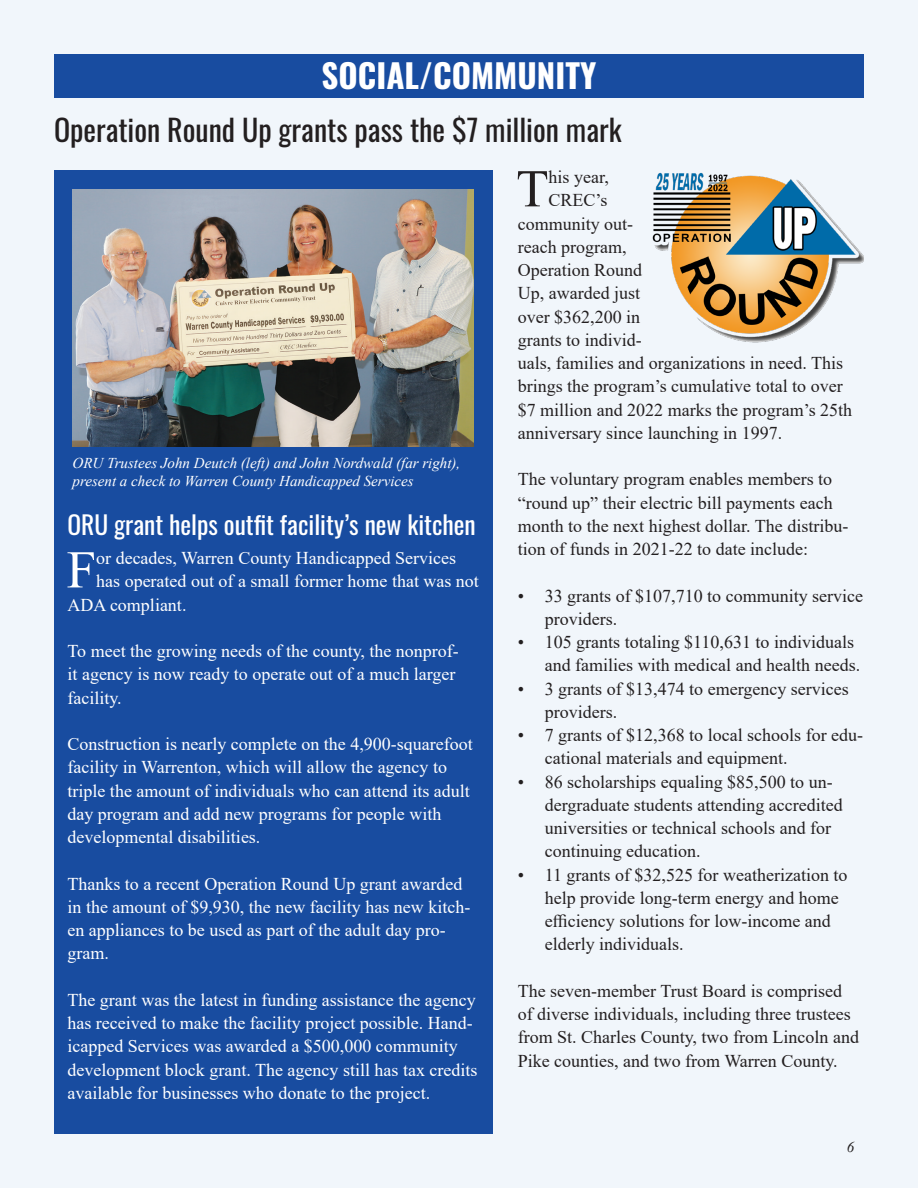
<style>
.page{position:relative;width:918px;height:1188px;background:#f1f6fb}
.page>*{position:absolute;margin:0;border:0;box-sizing:border-box;transform-origin:0 0}
.t1{font:53.1px "Times New Roman";color:#231f20}
.t2{font:53.1px "Times New Roman";color:#fff}
.t3{font:700 33px "Oswald";color:#fff}
.t4{font:30px "Oswald";color:#231f20}
.t5{font:25.5px "Oswald";color:#fff}
.t6{font:18px/23.2px "Times New Roman";color:#231f20}
.t7{font:18px/23.2px "Times New Roman";color:#fff}
.t8{font:italic 15px/18px "Times New Roman";color:#fff}
.t9{font:italic 15px "Times New Roman";color:#231f20}
</style>
<div class="page">
<div style="left:54px;top:54px;width:810px;height:43px;background:#184ca0"></div>
<div style="left:54px;top:171px;width:438px;height:963px;background:#184ca0"></div>
<img style="left:73px;top:189px;width:401px;height:257px">
<img style="left:652px;top:172px;width:212px;height:170px">
<p class="t3" style="left:322px;top:58px;width:276px">SOCIAL/COMMUNITY</p>
<p class="t4" style="left:54px;top:103px;width:569px">Operation Round Up grants pass the $7 million mark</p>
<p class="t8" style="left:73px;top:454px;width:389px">ORU Trustees John Deutch (left) and John Nordwald (far right), present a check to Warren County Handicapped Services</p>
<p class="t5" style="left:68px;top:502px;width:410px">ORU grant helps outfit facility’s new kitchen</p>
<p class="t2" style="left:67px;top:532px;width:31px">F</p>
<p class="t7" style="left:96px;top:546px;width:362px">or decades, Warren County Handicapped Services</p>
<p class="t7" style="left:96px;top:569px;width:384px">has operated out of a small former home that was not</p>
<p class="t7" style="left:68px;top:592px;width:121px">ADA compliant.</p>
<p class="t7" style="left:68px;top:639px;width:393px">To meet the growing needs of the county, the nonprof&shy;it agency is now ready to operate out of a much larger facility.</p>
<p class="t7" style="left:68px;top:732px;width:407px">Construction is nearly complete on the 4,900-squarefoot facility in Warrenton, which will allow the agency to triple the amount of individuals who can attend its adult day program and add new programs for people with developmental disabilities.</p>
<p class="t7" style="left:68px;top:871px;width:404px">Thanks to a recent Operation Round Up grant awarded in the amount of $9,930, the new facility has new kitch&shy;en appliances to be used as part of the adult day pro&shy;gram.</p>
<p class="t7" style="left:68px;top:988px;width:412px">The grant was the latest in funding assistance the agency has received to make the facility project possible. Hand&shy;icapped Services was awarded a $500,000 community development block grant. The agency still has tax credits available for businesses who donate to the project.</p>
<p class="t1" style="left:516px;top:151px;width:34px">T</p>
<p class="t6" style="left:549px;top:165px;width:62px">his year,</p>
<p class="t6" style="left:549px;top:188px;width:61px">CREC’s</p>
<p class="t6" style="left:518px;top:211px;width:117px">community out-</p>
<p class="t6" style="left:518px;top:235px;width:110px">reach program,</p>
<p class="t6" style="left:518px;top:258px;width:126px">Operation Round</p>
<p class="t6" style="left:518px;top:281px;width:124px">Up, awarded just</p>
<p class="t6" style="left:518px;top:304px;width:124px">over $362,200 in</p>
<p class="t6" style="left:518px;top:328px;width:125px">grants to individ-</p>
<p class="t6" style="left:518px;top:351px;width:327px">uals, families and organizations in need. This</p>
<p class="t6" style="left:518px;top:374px;width:326px">brings the program’s cumulative total to over</p>
<p class="t6" style="left:518px;top:397px;width:336px">$7 million and 2022 marks the program’s 25th</p>
<p class="t6" style="left:518px;top:421px;width:266px">anniversary since launching in 1997.</p>
<p class="t6" style="left:518px;top:467px;width:332px">The voluntary program enables members to “round up” their electric bill payments each month to the next highest dollar. The distribu&shy;tion of funds in 2021-22 to date include:</p>
<p class="t6" style="left:545px;top:583px;width:320px;text-indent:-27px">• 33 grants of $107,710 to community service providers.</p>
<p class="t6" style="left:545px;top:630px;width:317px;text-indent:-27px">• 105 grants totaling $110,631 to individuals and families with medical and health needs.</p>
<p class="t6" style="left:545px;top:676px;width:306px;text-indent:-27px">• 3 grants of $13,474 to emergency services providers.</p>
<p class="t6" style="left:545px;top:723px;width:320px;text-indent:-27px">• 7 grants of $12,368 to local schools for edu&shy;cational materials and equipment.</p>
<p class="t6" style="left:545px;top:769px;width:300px;text-indent:-27px">• 86 scholarships equaling $85,500 to un&shy;dergraduate students attending accredited universities or technical schools and for continuing education.</p>
<p class="t6" style="left:545px;top:862px;width:304px;text-indent:-27px">• 11 grants of $32,525 for weatherization to help provide long-term energy and home efficiency solutions for low-income and elderly individuals.</p>
<p class="t6" style="left:518px;top:979px;width:343px">The seven-member Trust Board is comprised of diverse individuals, including three trustees from St. Charles County, two from Lincoln and Pike counties, and two from Warren County.</p>
<p class="t9" style="left:847px;top:1137px;width:9px">6</p>
</div>
